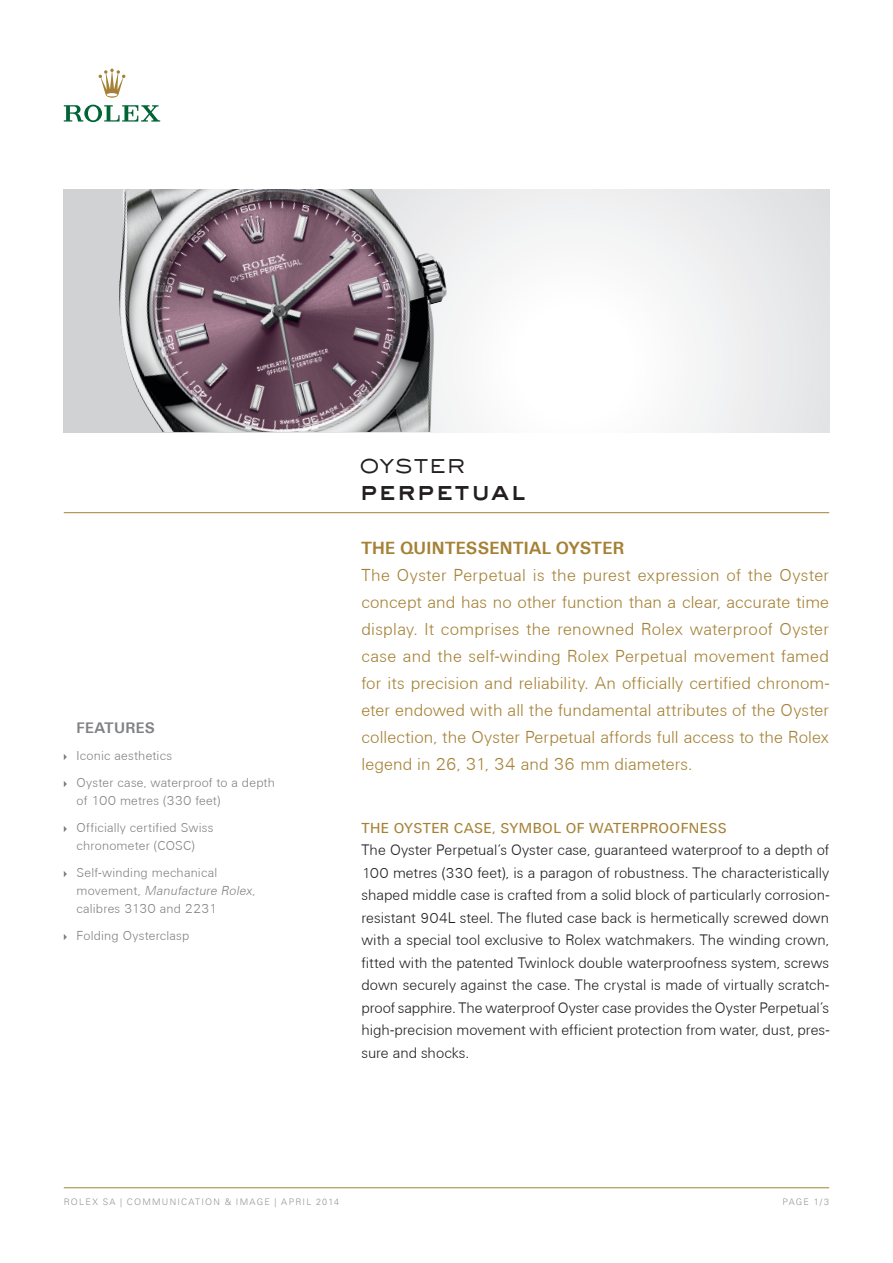
<style>
.page{position:relative;width:893px;height:1263px;background:#fff}
.page>*{position:absolute;margin:0;border:0;box-sizing:border-box;transform-origin:0 0}
.t1{font:27px "Sackers Heavy Gothic";color:#231f20}
.t2{font:300 27px "Sackers Gothic";letter-spacing:-.01em;color:#231f20}
.t3{font:700 18.15px "U001 T";letter-spacing:.02em;color:#a58136}
.t4{font:300 18px/27px "U001 T";letter-spacing:.005em;color:#a58136;text-align:justify}
.t5{font:300 15.75px/22.5px "U001 T";color:#231f20;text-align:justify}
.t6{font:700 15.75px "U001 T";color:#808285}
.t7{font:15px "U001 T";letter-spacing:.03em;color:#a58136}
.t8{font:300 13.5px/27px "U001 T";letter-spacing:.015em;color:#808285}
.t9{font:300 9px "Univers";letter-spacing:.135em;color:#939598}
.s1{font-style:italic}
.s2{font-size:15px}
</style>
<div class="page">
<hr style="left:64px;top:1187px;width:765px;height:1px;background:#a58136">
<svg style="left:64px;top:754px;width:3px;height:6px"></svg>
<svg style="left:64px;top:781px;width:3px;height:6px"></svg>
<svg style="left:64px;top:826px;width:3px;height:6px"></svg>
<svg style="left:64px;top:871px;width:3px;height:6px"></svg>
<svg style="left:64px;top:934px;width:3px;height:6px"></svg>
<svg style="left:99px;top:69px;width:26px;height:29px"></svg>
<svg style="left:64px;top:105px;width:96px;height:17px"></svg>
<hr style="left:64px;top:512px;width:765px;height:1px;background:#a58136">
<svg style="left:64px;top:189px;width:765px;height:243px"></svg>
<img style="left:116px;top:189px;width:332px;height:243px">
<p class="t6" style="left:77px;top:719px;width:20px">FEATURES</p>
<p class="t8" style="left:77px;top:742px;width:200px">Iconic aesthetics<br>Oyster case, waterproof to a depth</p>
<p class="t8" style="left:77px;top:787px;width:146px">of 100 metres (330 feet)<br>Officially certified Swiss</p>
<p class="t8" style="left:77px;top:832px;width:142px">chronometer (COSC)<br>Self-winding mechanical</p>
<p class="t8" style="left:77px;top:882px;width:180px;line-height:18px">m ove m e n t , <span class="s1">Manufacture Rolex</span>, calibres 3130 and 2231</p>
<p class="t8" style="left:77px;top:922px;width:114px">Folding Oysterclasp</p>
<h1 class="t2" style="left:359px;top:445px;width:109px">oyster</h1>
<h1 class="t1" style="left:359px;top:472px;width:168px">perpetual</h1>
<p class="t3" style="left:361px;top:537px;width:265px">THE QUINTESSENTIAL OYSTER</p>
<p class="t4" style="left:361px;top:561px;width:469px">The Oyster Perpetual is the purest expression of the Oyster concept and has no other function than a clear, accurate time display. It comprises the renowned Rolex waterproof Oyster case and the self-winding Rolex Perpetual movement famed for its precision and reliability. An officially certified chronom&shy;eter endowed with all the fundamental attributes of the Oyster collection, the Oyster Perpetual affords full access to the Rolex legend in 26, 31, 34 and 36 mm diameters.</p>
<p class="t7" style="left:361px;top:819px;width:367px">THE OYSTER CASE, SYMBOL OF WATERPROOFNESS</p>
<p class="t5" style="left:361px;top:839px;width:469px">The Oyster Perpetual’s Oyster case, guaranteed waterproof to a depth of <span class="s2">100</span> metres (<span class="s2">330</span> feet), is a paragon of robustness. The characteristically shaped middle case is crafted from a solid block of particularly corrosion&shy;resistant <span class="s2">904</span>L steel. The fluted case back is hermetically screwed down with a special tool exclusive to Rolex watchmakers. The winding crown, fitted with the patented Twinlock double waterproofness system, screws down securely against the case. The crystal is made of virtually scratch&shy;proof sapphire. The waterproof Oyster case provides the Oyster Perpetual’s high-precision movement with efficient protection from water, dust, pres&shy;sure and shocks.</p>
<p class="t9" style="left:64px;top:1196px;width:277px">ROLEX SA | COMMUNICATION &amp; IMAGE | APRIL 2014</p>
<p class="t9" style="left:782px;top:1196px;width:48px">PAGE 1/3</p>
</div>
